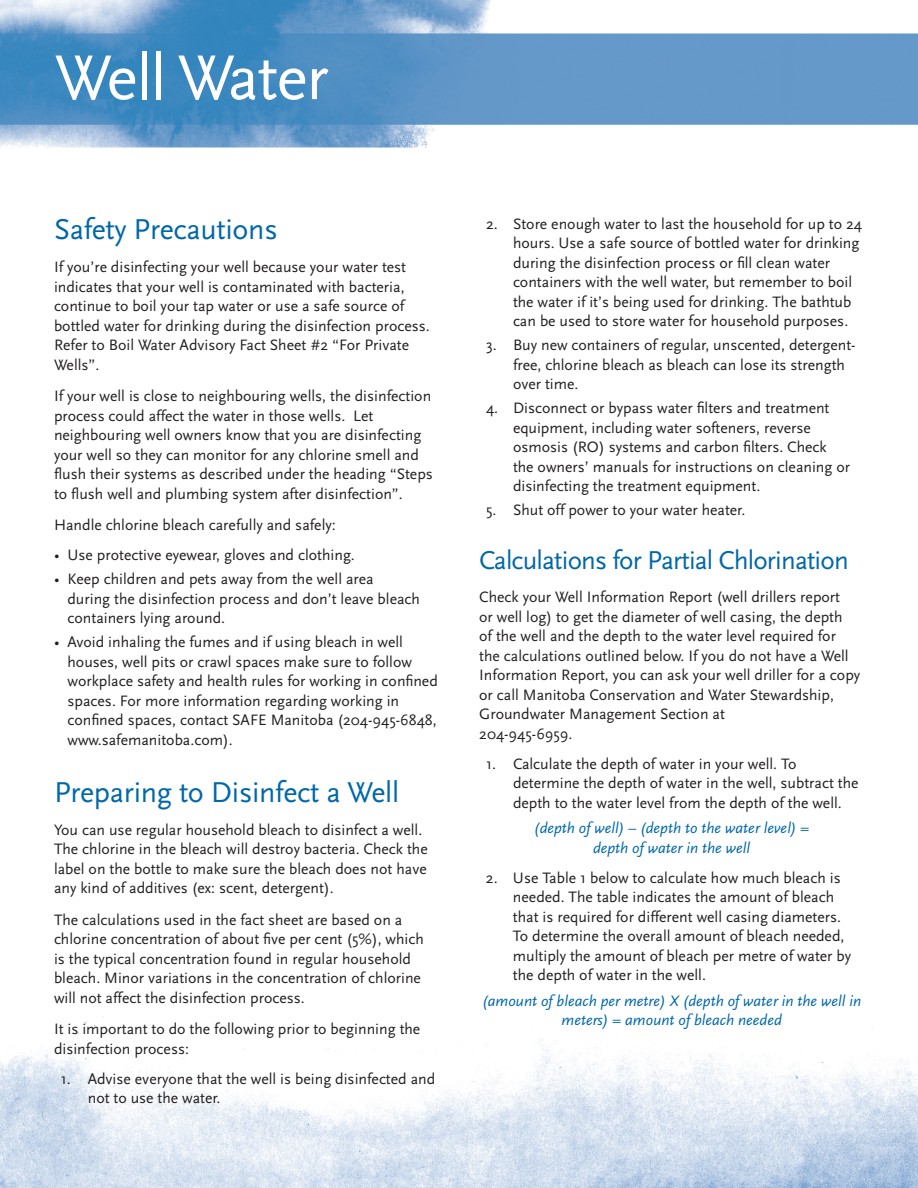
<style>
.page{position:relative;width:918px;height:1188px;background:#fff}
.page>*{position:absolute;margin:0;border:0;box-sizing:border-box;transform-origin:0 0}
.t1{font:66px "Scala Sans";letter-spacing:-.02em;color:#fff}
.t2{font:30px "Scala Sans";letter-spacing:-.01em;color:#0068a9}
.t3{font:27px "Scala Sans";letter-spacing:-.03em;color:#0068a9}
.t4{font:15.75px/19.5px "Scala Sans";color:#231f20}
.t5{font:italic 15.75px/19.5px "Scala Sans";color:#0068a9;text-align:center}
</style>
<div class="page">
<img style="left:0;top:1016px;width:918px;height:172px">
<img style="left:0;top:0;width:918px;height:148px">
<h1 class="t1" style="left:55px;top:42px;width:275px">Well Water</h1>
<h2 class="t2" style="left:54px;top:213px;width:225px">Safety Precautions</h2>
<p class="t4" style="left:54px;top:258px;width:377px">If you’re disinfecting your well because your water test indicates that your well is contaminated with bacteria, continue to boil your tap water or use a safe source of bottled water for drinking during the disinfection process.<br>Refer to Boil Water Advisory Fact Sheet #2 “For Private Wells”.</p>
<p class="t4" style="left:54px;top:387px;width:380px">If your well is close to neighbouring wells, the disinfection process could affect the water in those wells. Let neighbouring well owners know that you are disinfecting your well so they can monitor for any chlorine smell and flush their systems as described under the heading “Steps to flush well and plumbing system after disinfection”.</p>
<p class="t4" style="left:54px;top:516px;width:283px">Handle chlorine bleach carefully and safely:</p>
<p class="t4" style="left:54px;top:546px;width:302px">• Use protective eyewear, gloves and clothing.</p>
<p class="t4" style="left:67px;top:570px;width:354px;text-indent:-13px">• Keep children and pets away from the well area during the disinfection process and don’t leave bleach containers lying around.</p>
<p class="t4" style="left:67px;top:633px;width:372px;text-indent:-13px">• Avoid inhaling the fumes and if using bleach in well houses, well pits or crawl spaces make sure to follow workplace safety and health rules for working in confined spaces. For more information regarding working in confined spaces, contact SAFE Manitoba (204-945-6848, www.safemanitoba.com).</p>
<h2 class="t2" style="left:54px;top:776px;width:347px">Preparing to Disinfect a Well</h2>
<p class="t4" style="left:54px;top:820px;width:375px">You can use regular household bleach to disinfect a well.<br>The chlorine in the bleach will destroy bacteria. Check the label on the bottle to make sure the bleach does not have any kind of additives (ex: scent, detergent).</p>
<p class="t4" style="left:54px;top:910px;width:371px">The calculations used in the fact sheet are based on a chlorine concentration of about five per cent (5%), which is the typical concentration found in regular household bleach. Minor variations in the concentration of chlorine will not affect the disinfection process.</p>
<p class="t4" style="left:54px;top:1020px;width:368px">It is important to do the following prior to beginning the disinfection process:</p>
<p class="t4" style="left:88px;top:1069px;width:349px;text-indent:-27px">1. Advise everyone that the well is being disinfected and not to use the water.</p>
<p class="t4" style="left:513px;top:214px;width:351px;text-indent:-27px">2. Store enough water to last the household for up to 24 hours. Use a safe source of bottled water for drinking during the disinfection process or fill clean water containers with the well water, but remember to boil the water if it’s being used for drinking. The bathtub can be used to store water for household purposes.</p>
<p class="t4" style="left:513px;top:336px;width:344px;text-indent:-27px">3. Buy new containers of regular, unscented, detergent&shy;free, chlorine bleach as bleach can lose its strength over time.</p>
<p class="t4" style="left:513px;top:399px;width:339px;text-indent:-27px">4. Disconnect or bypass water filters and treatment equipment, including water softeners, reverse osmosis (RO) systems and carbon filters. Check the owners’ manuals for instructions on cleaning or disinfecting the treatment equipment.</p>
<p class="t4" style="left:486px;top:501px;width:261px">5. Shut off power to your water heater.</p>
<h3 class="t3" style="left:479px;top:546px;width:371px">Calculations for Partial Chlorination</h3>
<p class="t4" style="left:479px;top:588px;width:383px">Check your Well Information Report (well drillers report<br>or well log) to get the diameter of well casing, the depth<br>of the well and the depth to the water level required for the calculations outlined below. If you do not have a Well Information Report, you can ask your well driller for a copy or call Manitoba Conservation and Water Stewardship, Groundwater Management Section at<br>204-945-6959.</p>
<p class="t4" style="left:513px;top:754px;width:347px;text-indent:-27px">1. Calculate the depth of water in your well. To determine the depth of water in the well, subtract the depth to the water level from the depth of the well.</p>
<p class="t5" style="left:534px;top:819px;width:277px">(depth of well) – (depth to the water level) = depth of water in the well</p>
<p class="t4" style="left:513px;top:868px;width:340px;text-indent:-27px">2. Use Table 1 below to calculate how much bleach is needed. The table indicates the amount of bleach that is required for different well casing diameters.<br>To determine the overall amount of bleach needed, multiply the amount of bleach per metre of water by the depth of water in the well.</p>
<p class="t5" style="left:482px;top:991px;width:381px">(amount of bleach per metre) X (depth of water in the well in meters) = amount of bleach needed</p>
</div>
